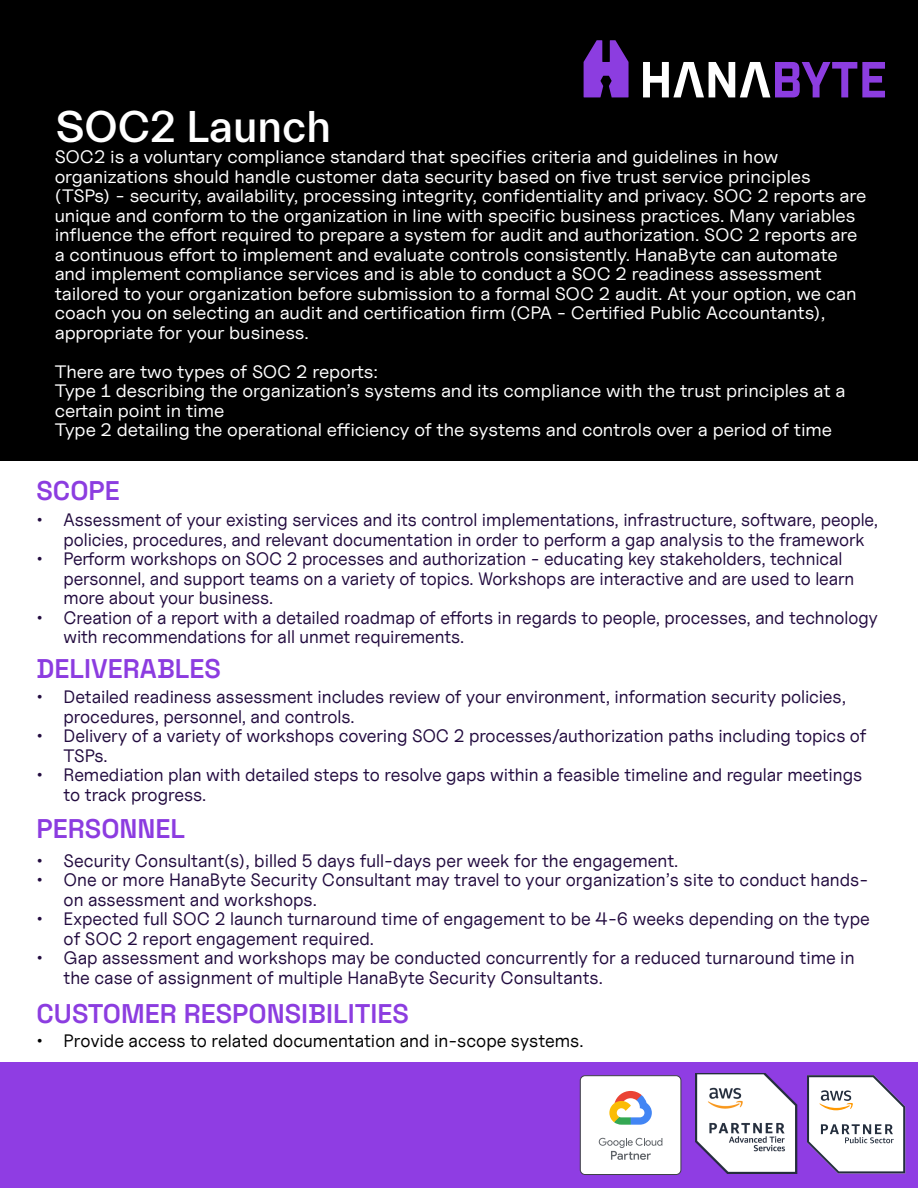
<style>
.page{position:relative;width:918px;height:1188px;background:#fff}
.page>*{position:absolute;margin:0;border:0;box-sizing:border-box;transform-origin:0 0}
.t1{font:500 45px "Everett";color:#fff}
.t2{font:600 27px "Space Grotesk";color:#8c3de0}
.t3{font:600 27px "Space Grotesk";color:#8c3ce0}
.t4{font:18px/19.5px "Uncut Sans";color:#220b3f}
.t5{font:18px/19.5px "Uncut Sans";letter-spacing:-.005em;color:#fff;scale:1.06 1}
.t6{font:18px "Uncut Sans";color:#000}
</style>
<div class="page">
<div style="left:0;top:0;width:918px;height:461px;background:#000"></div>
<svg style="left:584px;top:40px;width:45px;height:57px"></svg>
<svg style="left:643px;top:62px;width:242px;height:35px"></svg>
<div style="left:0;top:1063px;width:918px;height:125px;background:#8f3de3"></div>
<svg style="left:807px;top:1075px;width:98px;height:98px;background:#d8d0e1"></svg>
<img style="left:696px;top:1074px;width:101px;height:99px">
<div style="left:580px;top:1076px;width:101px;height:99px;background:#fff;border-radius:5px"></div>
<div style="left:580px;top:1075px;width:101px;height:100px;border:1px solid #3c4043;border-radius:5px"></div>
<svg style="left:609px;top:1091px;width:43px;height:34px"></svg>
<svg style="left:599px;top:1138px;width:63px;height:22px"></svg>
<p class="t1" style="left:56px;top:103px;width:277px">SOC2 Launch</p>
<p class="t5" style="left:55px;top:147px;width:767px">SOC2 is a voluntary compliance standard that specifies criteria and guidelines in how organizations should handle customer data security based on five trust service principles (TSPs) - security, availability, processing integrity, confidentiality and privacy. SOC 2 reports are unique and conform to the organization in line with specific business practices. Many variables influence the effort required to prepare a system for audit and authorization. SOC 2 reports are a continuous effort to implement and evaluate controls consistently. HanaByte can automate and implement compliance services and is able to conduct a SOC 2 readiness assessment tailored to your organization before submission to a formal SOC 2 audit. At your option, we can coach you on selecting an audit and certification firm (CPA - Certified Public Accountants), appropriate for your business.</p>
<p class="t5" style="left:55px;top:361px;width:307px">There are two types of SOC 2 reports:</p>
<p class="t5" style="left:55px;top:381px;width:748px">Type 1 describing the organization’s systems and its compliance with the trust principles at a certain point in time</p>
<p class="t5" style="left:55px;top:420px;width:735px">Type 2 detailing the operational efficiency of the systems and controls over a period of time</p>
<p class="t2" style="left:37px;top:471px;width:85px">SCOPE</p>
<p class="t4" style="left:64px;top:510px;width:816px;text-indent:-27px">• Assessment of your existing services and its control implementations, infrastructure, software, people, policies, procedures, and relevant documentation in order to perform a gap analysis to the framework</p>
<p class="t4" style="left:64px;top:549px;width:792px;text-indent:-27px">• Perform workshops on SOC 2 processes and authorization - educating key stakeholders, technical personnel, and support teams on a variety of topics. Workshops are interactive and are used to learn more about your business.</p>
<p class="t4" style="left:64px;top:607px;width:816px;text-indent:-27px">• Creation of a report with a detailed roadmap of efforts in regards to people, processes, and technology with recommendations for all unmet requirements.</p>
<p class="t3" style="left:37px;top:649px;width:186px">DELIVERABLES</p>
<p class="t4" style="left:64px;top:687px;width:784px;text-indent:-27px">• Detailed readiness assessment includes review of your environment, information security policies, procedures, personnel, and controls.</p>
<p class="t4" style="left:64px;top:726px;width:804px;text-indent:-27px">• Delivery of a variety of workshops covering SOC 2 processes/authorization paths including topics of<br>TSPs.</p>
<p class="t4" style="left:64px;top:765px;width:800px;text-indent:-27px">• Remediation plan with detailed steps to resolve gaps within a feasible timeline and regular meetings to track progress.</p>
<p class="t3" style="left:37px;top:809px;width:150px">PERSONNEL</p>
<p class="t4" style="left:37px;top:850px;width:643px">• Security Consultant(s), billed 5 days full-days per week for the engagement.</p>
<p class="t4" style="left:64px;top:870px;width:806px;text-indent:-27px">• One or more HanaByte Security Consultant may travel to your organization’s site to conduct hands&shy;on assessment and workshops.</p>
<p class="t4" style="left:64px;top:909px;width:808px;text-indent:-27px">• Expected full SOC 2 launch turnaround time of engagement to be 4-6 weeks depending on the type of SOC 2 report engagement required.</p>
<p class="t4" style="left:64px;top:948px;width:793px;text-indent:-27px">• Gap assessment and workshops may be conducted concurrently for a reduced turnaround time in the case of assignment of multiple HanaByte Security Consultants.</p>
<p class="t2" style="left:37px;top:993px;width:374px">CUSTOMER RESPONSIBILITIES</p>
<p class="t6" style="left:37px;top:1030px;width:548px">• Provide access to related documentation and in-scope systems.</p>
</div>
